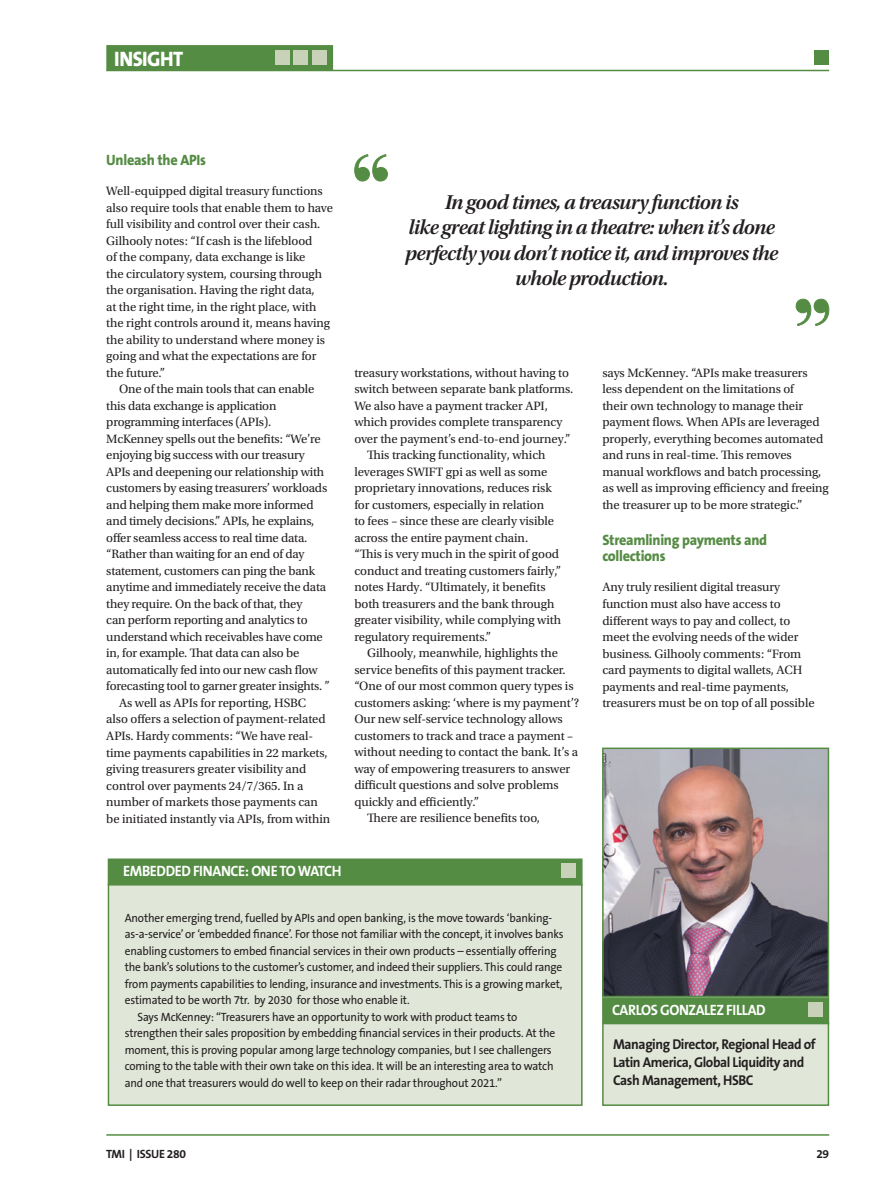
<style>
.page{position:relative;width:893px;height:1191px;background:#fff}
.page>*{position:absolute;margin:0;border:0;box-sizing:border-box;transform-origin:0 0}
.t1{font:21px/25.2px "Utopia Std Semibold Subh It";letter-spacing:-.03em;color:#231f20;text-align:center}
.t2{font:800 21px "The Sans B8";letter-spacing:-.025em;color:#fff;scale:.95 1}
.t3{font:800 15px/16.5px "The Sans B8";letter-spacing:-.02em;color:#558c44;scale:.95 1}
.t4{font:700 15px "The Sans B7";letter-spacing:-.03em;color:#fff;scale:.95 1}
.t5{font:700 14.25px/18px "The Sans B7";letter-spacing:-.03em;color:#231f20;scale:.95 1}
.t6{font:12.75px/16.5px "Utopia Std";letter-spacing:-.005em;color:#231f20}
.t7{font:12px "The Sans B5 Plain";letter-spacing:-.015em;color:#231f20;scale:.95 1}
.t8{font:700 12px "The Sans B7";letter-spacing:-.03em;color:#231f20}
</style>
<div class="page">
<hr style="left:106px;top:1134px;width:723px;height:1px;background:#558c44">
<hr style="left:106px;top:70px;width:723px;height:1px;background:#558c44">
<div style="left:106px;top:45px;width:227px;height:26px;background:#558c44;border:2px solid #558c44"></div>
<div style="left:275px;top:50px;width:15px;height:15px;background:#c7d2b8"></div>
<div style="left:293px;top:50px;width:15px;height:15px;background:#c7d2b8"></div>
<div style="left:313px;top:50px;width:14px;height:15px;background:#c7d2b8"></div>
<div style="left:814px;top:50px;width:15px;height:14px;background:#558c44"></div>
<svg style="left:354px;top:154px;width:34px;height:28px"></svg>
<svg style="left:795px;top:298px;width:35px;height:28px"></svg>
<div style="left:108px;top:883px;width:475px;height:223px;background:#e0e6d8;border:2px solid #558c44"></div>
<div style="left:108px;top:858px;width:475px;height:27px;background:#558c44;border:2px solid #558c44"></div>
<div style="left:561px;top:863px;width:15px;height:15px;background:#c7d2b8"></div>
<div style="left:602px;top:1022px;width:227px;height:84px;background:#e0e6d8;border:2px solid #558c44"></div>
<img style="left:605px;top:750px;width:221px;height:244px">
<div style="left:602px;top:747px;width:227px;height:250px;border:2px solid #558c44"></div>
<div style="left:602px;top:997px;width:227px;height:27px;background:#558c44;border:2px solid #558c44"></div>
<div style="left:808px;top:1001px;width:14px;height:15px;background:#c7d2b8"></div>
<h1 class="t2" style="left:114px;top:47px;width:74px">INSIGHT</h1>
<p class="t3" style="left:106px;top:152px;width:106px">Unleash the APIs</p>
<p class="t6" style="left:106px;top:183px;width:228px">Well-equipped digital treasury functions also require tools that enable them to have full visibility and control over their cash.<br>Gilhooly notes: “If cash is the lifeblood<br>of the company, data exchange is like<br>the circulatory system, coursing through the organisation. Having the right data,<br>at the right time, in the right place, with the right controls around it, means having the ability to understand where money is going and what the expectations are for the future.”</p>
<p class="t6" style="left:119px;top:381px;width:197px">One of the main tools that can enable</p>
<p class="t6" style="left:106px;top:398px;width:172px">this data exchange is application</p>
<p class="t6" style="left:106px;top:414px;width:167px">programming interfaces (APIs).</p>
<p class="t6" style="left:106px;top:431px;width:216px">McKenney spells out the benefits: “We’re</p>
<p class="t6" style="left:106px;top:447px;width:200px">enjoying big success with our treasury</p>
<p class="t6" style="left:106px;top:464px;width:219px">APIs and deepening our relationship with</p>
<p class="t6" style="left:106px;top:480px;width:222px">customers by easing treasurers’ workloads</p>
<p class="t6" style="left:106px;top:497px;width:209px">and helping them make more informed</p>
<p class="t6" style="left:106px;top:513px;width:210px">and timely decisions.” APIs, he explains,</p>
<p class="t6" style="left:106px;top:530px;width:202px">offer seamless access to real time data.</p>
<p class="t6" style="left:106px;top:546px;width:200px">“Rather than waiting for an end of day</p>
<p class="t6" style="left:106px;top:563px;width:210px">statement, customers can ping the bank</p>
<p class="t6" style="left:106px;top:579px;width:221px">anytime and immediately receive the data</p>
<p class="t6" style="left:106px;top:596px;width:198px">they require. On the back of that, they</p>
<p class="t6" style="left:106px;top:612px;width:203px">can perform reporting and analytics to</p>
<p class="t6" style="left:106px;top:629px;width:218px">understand which receivables have come</p>
<p class="t6" style="left:106px;top:645px;width:195px">in, for example. That data can also be</p>
<p class="t6" style="left:106px;top:662px;width:213px">automatically fed into our new cash flow</p>
<p class="t6" style="left:106px;top:678px;width:225px">forecasting tool to garner greater insights. ”</p>
<p class="t6" style="left:119px;top:695px;width:189px">As well as APIs for reporting, HSBC</p>
<p class="t6" style="left:106px;top:711px;width:221px">also offers a selection of payment-related</p>
<p class="t6" style="left:106px;top:728px;width:208px">APIs. Hardy comments: “We have real-</p>
<p class="t6" style="left:106px;top:744px;width:223px">time payments capabilities in 22 markets,</p>
<p class="t6" style="left:106px;top:761px;width:202px">giving treasurers greater visibility and</p>
<p class="t6" style="left:106px;top:777px;width:199px">control over payments 24/7/365. In a</p>
<p class="t6" style="left:106px;top:794px;width:213px">number of markets those payments can</p>
<p class="t6" style="left:106px;top:810px;width:226px">be initiated instantly via APIs, from within</p>
<h1 class="t1" style="left:405px;top:190px;width:375px">In good times, a treasury function is<br>like great lighting in a theatre: when it’s done perfectly you don’t notice it, and improves the whole production.</h1>
<p class="t6" style="left:354px;top:365px;width:216px">treasury workstations, without having to</p>
<p class="t6" style="left:354px;top:381px;width:220px">switch between separate bank platforms.</p>
<p class="t6" style="left:354px;top:398px;width:195px">We also have a payment tracker API,</p>
<p class="t6" style="left:354px;top:414px;width:210px">which provides complete transparency</p>
<p class="t6" style="left:354px;top:431px;width:218px">over the payment’s end-to-end journey.”</p>
<p class="t6" style="left:367px;top:447px;width:180px">This tracking functionality, which</p>
<p class="t6" style="left:354px;top:464px;width:195px">leverages SWIFT gpi as well as some</p>
<p class="t6" style="left:354px;top:480px;width:199px">proprietary innovations, reduces risk</p>
<p class="t6" style="left:354px;top:497px;width:191px">for customers, especially in relation</p>
<p class="t6" style="left:354px;top:513px;width:201px">to fees – since these are clearly visible</p>
<p class="t6" style="left:354px;top:530px;width:175px">across the entire payment chain.</p>
<p class="t6" style="left:354px;top:546px;width:206px">“This is very much in the spirit of good</p>
<p class="t6" style="left:354px;top:563px;width:208px">conduct and treating customers fairly,”</p>
<p class="t6" style="left:354px;top:579px;width:193px">notes Hardy. “Ultimately, it benefits</p>
<p class="t6" style="left:354px;top:596px;width:202px">both treasurers and the bank through</p>
<p class="t6" style="left:354px;top:612px;width:208px">greater visibility, while complying with</p>
<p class="t6" style="left:354px;top:629px;width:138px">regulatory requirements.”</p>
<p class="t6" style="left:367px;top:645px;width:192px">Gilhooly, meanwhile, highlights the</p>
<p class="t6" style="left:354px;top:662px;width:213px">service benefits of this payment tracker.</p>
<p class="t6" style="left:354px;top:678px;width:221px">“One of our most common query types is</p>
<p class="t6" style="left:354px;top:695px;width:226px">customers asking: ‘where is my payment’?</p>
<p class="t6" style="left:354px;top:711px;width:210px">Our new self-service technology allows</p>
<p class="t6" style="left:354px;top:728px;width:220px">customers to track and trace a payment –</p>
<p class="t6" style="left:354px;top:744px;width:225px">without needing to contact the bank. It’s a</p>
<p class="t6" style="left:354px;top:761px;width:217px">way of empowering treasurers to answer</p>
<p class="t6" style="left:354px;top:777px;width:206px">difficult questions and solve problems</p>
<p class="t6" style="left:354px;top:794px;width:126px">quickly and efficiently.”</p>
<p class="t6" style="left:367px;top:810px;width:174px">There are resilience benefits too,</p>
<p class="t6" style="left:602px;top:365px;width:228px">says McKenney. “APIs make treasurers less dependent on the limitations of<br>their own technology to manage their payment flows. When APIs are leveraged properly, everything becomes automated and runs in real-time. This removes manual workflows and batch processing, as well as improving efficiency and freeing the treasurer up to be more strategic.”</p>
<p class="t3" style="left:602px;top:532px;width:175px">Streamlining payments and collections</p>
<p class="t6" style="left:602px;top:579px;width:214px">Any truly resilient digital treasury function must also have access to different ways to pay and collect, to meet the evolving needs of the wider business. Gilhooly comments: “From card payments to digital wallets, ACH payments and real-time payments, treasurers must be on top of all possible</p>
<p class="t4" style="left:123px;top:863px;width:231px">EMBEDDED FINANCE: ONE TO WATCH</p>
<p class="t7" style="left:125px;top:911px;width:451px">Another emerging trend, fuelled by APIs and open banking, is the move towards ‘banking-</p>
<p class="t7" style="left:125px;top:927px;width:463px">as-a-service’ or ‘embedded finance’. For those not familiar with the concept, it involves banks</p>
<p class="t7" style="left:125px;top:944px;width:456px">enabling customers to embed financial services in their own products – essentially offering</p>
<p class="t7" style="left:125px;top:960px;width:462px">the bank’s solutions to the customer’s customer, and indeed their suppliers. This could range</p>
<p class="t7" style="left:125px;top:977px;width:462px">from payments capabilities to lending, insurance and investments. This is a growing market,</p>
<p class="t7" style="left:125px;top:993px;width:302px">estimated to be worth 7tr. by 2030 for those who enable it.</p>
<p class="t7" style="left:137px;top:1010px;width:401px">Says McKenney: “Treasurers have an opportunity to work with product teams to</p>
<p class="t7" style="left:125px;top:1026px;width:455px">strengthen their sales proposition by embedding financial services in their products. At the</p>
<p class="t7" style="left:125px;top:1043px;width:451px">moment, this is proving popular among large technology companies, but I see challengers</p>
<p class="t7" style="left:125px;top:1059px;width:453px">coming to the table with their own take on this idea. It will be an interesting area to watch</p>
<p class="t7" style="left:125px;top:1076px;width:399px">and one that treasurers would do well to keep on their radar throughout 2021.”</p>
<p class="t4" style="left:612px;top:1002px;width:163px">CARLOS GONZALEZ FILLAD</p>
<p class="t5" style="left:613px;top:1035px;width:215px">Managing Director, Regional Head of<br>Latin America, Global Liquidity and<br>Cash Management, HSBC</p>
<p class="t8" style="left:106px;top:1147px;width:81px">TMI | ISSUE 280</p>
<p class="t8" style="left:816px;top:1147px;width:14px">29</p>
</div>
